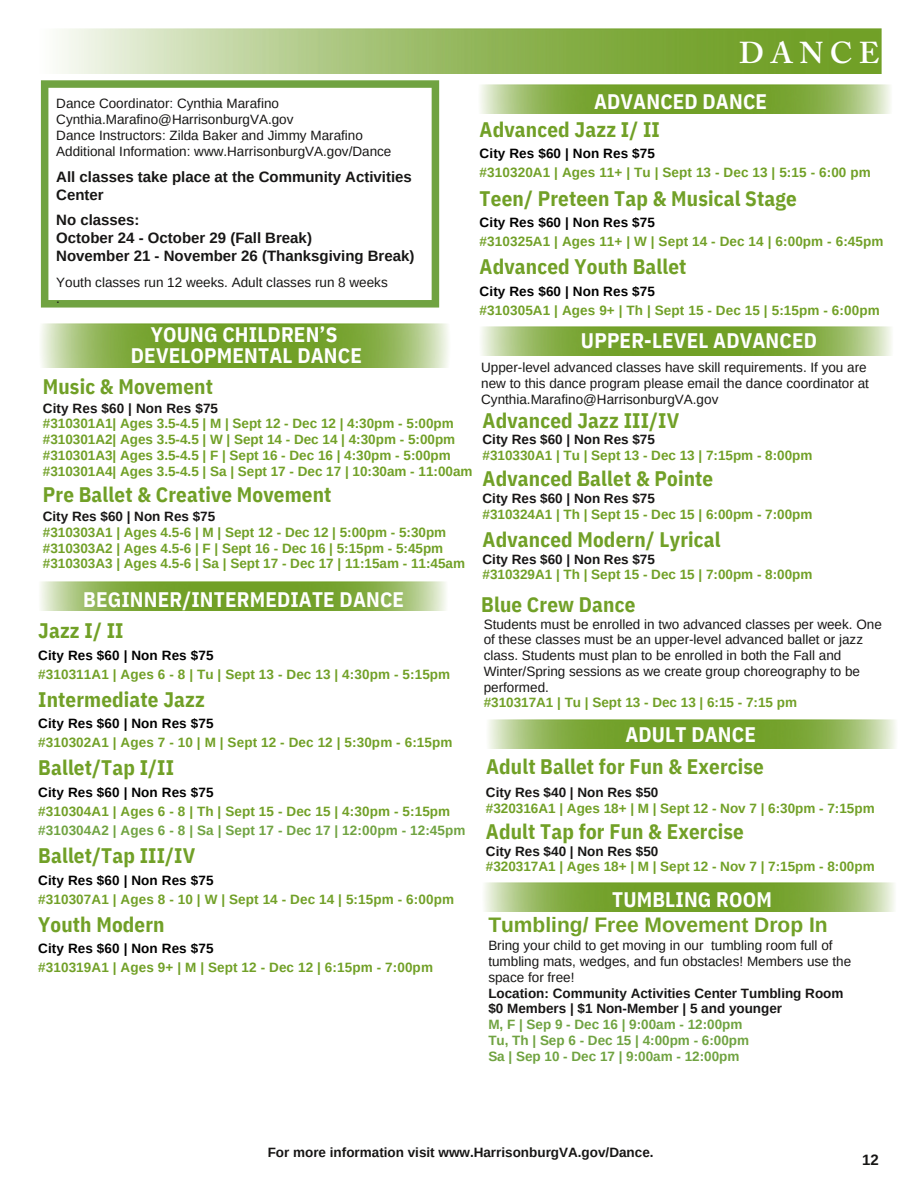
<style>
.page{position:relative;width:918px;height:1188px;background:#fff}
.page>*{position:absolute;margin:0;border:0;box-sizing:border-box;transform-origin:0 0}
.t1{font:600 30px "Adobe Caslon Pro";letter-spacing:.21em;color:#fff}
.t2{font:700 21px "IBM Plex Sans Cond";letter-spacing:.01em;color:#71a027}
.t3{font:700 21px/20.2px "IBM Plex Sans Cond";letter-spacing:.01em;color:#fff;text-align:center}
.t4{font:700 21px "Arimo";color:#71a027}
.t5{font:700 15px/18px "Arimo";color:#171615}
.t6{font:700 13.5px/15.8px "Arimo";color:#71a027}
.t7{font:13.5px/15.8px "Arimo";color:#171615}
.t8{font:700 13.5px/15.8px "Arimo";color:#171615}
.t9{font:700 13.5px "Arimo";letter-spacing:.01em;color:#000}
.t10{font:700 13.5px/15.8px "Arimo";color:#70a341}
</style>
<div class="page">
<img style="left:40px;top:582px;width:406px;height:29px">
<img style="left:41px;top:324px;width:408px;height:43px">
<img style="left:59px;top:28px;width:822px;height:45px">
<img style="left:481px;top:326px;width:411px;height:29px">
<img style="left:484px;top:883px;width:411px;height:29px">
<img style="left:488px;top:720px;width:408px;height:29px">
<svg style="left:41px;top:80px;width:398px;height:228px"></svg>
<img style="left:480px;top:84px;width:411px;height:30px">
<h1 class="t1" style="left:739px;top:41px;width:142px">DANCE</h1>
<p class="t7" style="left:56px;top:95px;width:337px">Dance Coordinator: Cynthia Marafino Cynthia.Marafino@HarrisonburgVA.gov<br>Dance Instructors: Zilda Baker and Jimmy Marafino Additional Information: www.HarrisonburgVA.gov/Dance</p>
<p class="t5" style="left:56px;top:168px;width:357px">All classes take place at the Community Activities<br>Center</p>
<p class="t5" style="left:56px;top:211px;width:360px">No classes:<br>October 24 - October 29 (Fall Break)<br>November 21 - November 26 (Thanksgiving Break)</p>
<p class="t7" style="left:56px;top:274px;width:333px">Youth classes run 12 weeks. Adult classes run 8 weeks .</p>
<h2 class="t3" style="left:131px;top:324px;width:232px">YOUNG CHILDREN’S<br>DEVELOPMENTAL DANCE</h2>
<h2 class="t2" style="left:43px;top:372px;width:172px">Music &amp; Movement</h2>
<p class="t8" style="left:43px;top:400px;width:177px">City Res $60 | Non Res $75</p>
<p class="t6" style="left:43px;top:416px;width:431px">#310301A1| Ages 3.5-4.5 | M | Sept 12 - Dec 12 | 4:30pm - 5:00pm #310301A2| Ages 3.5-4.5 | W | Sept 14 - Dec 14 | 4:30pm - 5:00pm #310301A3| Ages 3.5-4.5 | F | Sept 16 - Dec 16 | 4:30pm - 5:00pm #310301A4| Ages 3.5-4.5 | Sa | Sept 17 - Dec 17 | 10:30am - 11:00am</p>
<h2 class="t2" style="left:43px;top:480px;width:290px">Pre Ballet &amp; Creative Movement</h2>
<p class="t8" style="left:43px;top:509px;width:174px">City Res $60 | Non Res $75</p>
<p class="t6" style="left:43px;top:524px;width:424px">#310303A1 | Ages 4.5-6 | M | Sept 12 - Dec 12 | 5:00pm - 5:30pm #310303A2 | Ages 4.5-6 | F | Sept 16 - Dec 16 | 5:15pm - 5:45pm #310303A3 | Ages 4.5-6 | Sa | Sept 17 - Dec 17 | 11:15am - 11:45am</p>
<h2 class="t3" style="left:83px;top:589px;width:322px">BEGINNER/INTERMEDIATE DANCE</h2>
<h2 class="t2" style="left:38px;top:617px;width:87px">Jazz I/ II</h2>
<p class="t9" style="left:38px;top:647px;width:177px">City Res $60 | Non Res $75</p>
<p class="t6" style="left:38px;top:666px;width:414px">#310311A1 | Ages 6 - 8 | Tu | Sept 13 - Dec 13 | 4:30pm - 5:15pm</p>
<h2 class="t2" style="left:38px;top:685px;width:168px">Intermediate Jazz</h2>
<p class="t9" style="left:38px;top:716px;width:177px">City Res $60 | Non Res $75</p>
<p class="t6" style="left:38px;top:735px;width:416px">#310302A1 | Ages 7 - 10 | M | Sept 12 - Dec 12 | 5:30pm - 6:15pm</p>
<h2 class="t2" style="left:38px;top:754px;width:137px">Ballet/Tap I/II</h2>
<p class="t9" style="left:38px;top:785px;width:177px">City Res $60 | Non Res $75</p>
<p class="t6" style="left:38px;top:803px;width:414px">#310304A1 | Ages 6 - 8 | Th | Sept 15 - Dec 15 | 4:30pm - 5:15pm</p>
<p class="t10" style="left:38px;top:823px;width:429px">#310304A2 | Ages 6 - 8 | Sa | Sept 17 - Dec 17 | 12:00pm - 12:45pm</p>
<h2 class="t2" style="left:38px;top:842px;width:159px">Ballet/Tap III/IV</h2>
<p class="t9" style="left:38px;top:872px;width:177px">City Res $60 | Non Res $75</p>
<p class="t6" style="left:38px;top:891px;width:417px">#310307A1 | Ages 8 - 10 | W | Sept 14 - Dec 14 | 5:15pm - 6:00pm</p>
<h2 class="t2" style="left:38px;top:910px;width:128px">Youth Modern</h2>
<p class="t9" style="left:38px;top:941px;width:177px">City Res $60 | Non Res $75</p>
<p class="t6" style="left:38px;top:960px;width:396px">#310319A1 | Ages 9+ | M | Sept 12 - Dec 12 | 6:15pm - 7:00pm</p>
<h2 class="t3" style="left:594px;top:91px;width:174px">ADVANCED DANCE</h2>
<h2 class="t2" style="left:480px;top:115px;width:182px">Advanced Jazz I/ II</h2>
<p class="t9" style="left:480px;top:146px;width:177px">City Res $60 | Non Res $75</p>
<p class="t6" style="left:480px;top:165px;width:393px">#310320A1 | Ages 11+ | Tu | Sept 13 - Dec 13 | 5:15 - 6:00 pm</p>
<h2 class="t2" style="left:480px;top:184px;width:319px">Teen/ Preteen Tap &amp; Musical Stage</h2>
<p class="t9" style="left:480px;top:215px;width:177px">City Res $60 | Non Res $75</p>
<p class="t6" style="left:480px;top:234px;width:405px">#310325A1 | Ages 11+ | W | Sept 14 - Dec 14 | 6:00pm - 6:45pm</p>
<h2 class="t2" style="left:480px;top:253px;width:208px">Advanced Youth Ballet</h2>
<p class="t9" style="left:480px;top:283px;width:177px">City Res $60 | Non Res $75</p>
<p class="t6" style="left:480px;top:302px;width:402px">#310305A1 | Ages 9+ | Th | Sept 15 - Dec 15 | 5:15pm - 6:00pm</p>
<h2 class="t3" style="left:581px;top:330px;width:238px">UPPER-LEVEL ADVANCED</h2>
<p class="t7" style="left:481px;top:360px;width:389px">Upper-level advanced classes have skill requirements. If you are new to this dance program please email the dance coordinator at<br>Cynthia.Marafino@HarrisonburgVA.gov</p>
<h2 class="t2" style="left:483px;top:406px;width:198px">Advanced Jazz III/IV</h2>
<p class="t8" style="left:483px;top:432px;width:174px">City Res $60 | Non Res $75</p>
<p class="t6" style="left:483px;top:448px;width:331px">#310330A1 | Tu | Sept 13 - Dec 13 | 7:15pm - 8:00pm</p>
<h2 class="t2" style="left:483px;top:465px;width:232px">Advanced Ballet &amp; Pointe</h2>
<p class="t8" style="left:483px;top:490px;width:174px">City Res $60 | Non Res $75</p>
<p class="t6" style="left:483px;top:506px;width:331px">#310324A1 | Th | Sept 15 - Dec 15 | 6:00pm - 7:00pm</p>
<h2 class="t2" style="left:483px;top:525px;width:240px">Advanced Modern/ Lyrical</h2>
<p class="t8" style="left:483px;top:551px;width:174px">City Res $60 | Non Res $75</p>
<p class="t6" style="left:483px;top:567px;width:331px">#310329A1 | Th | Sept 15 - Dec 15 | 7:00pm - 8:00pm</p>
<h2 class="t2" style="left:481px;top:590px;width:156px">Blue Crew Dance</h2>
<p class="t7" style="left:484px;top:616px;width:400px">Students must be enrolled in two advanced classes per week. One of these classes must be an upper-level advanced ballet or jazz class. Students must plan to be enrolled in both the Fall and Winter/Spring sessions as we create group choreography to be performed.</p>
<p class="t6" style="left:484px;top:695px;width:315px">#310317A1 | Tu | Sept 13 - Dec 13 | 6:15 - 7:15 pm</p>
<h2 class="t3" style="left:625px;top:724px;width:132px">ADULT DANCE</h2>
<h2 class="t2" style="left:486px;top:753px;width:279px">Adult Ballet for Fun &amp; Exercise</h2>
<p class="t8" style="left:486px;top:785px;width:174px">City Res $40 | Non Res $50</p>
<p class="t6" style="left:486px;top:800px;width:390px">#320316A1 | Ages 18+ | M | Sept 12 - Nov 7 | 6:30pm - 7:15pm</p>
<h2 class="t2" style="left:486px;top:817px;width:259px">Adult Tap for Fun &amp; Exercise</h2>
<p class="t8" style="left:486px;top:843px;width:174px">City Res $40 | Non Res $50</p>
<p class="t6" style="left:486px;top:859px;width:390px">#320317A1 | Ages 18+ | M | Sept 12 - Nov 7 | 7:15pm - 8:00pm</p>
<h2 class="t3" style="left:612px;top:889px;width:161px">TUMBLING ROOM</h2>
<h2 class="t4" style="left:488px;top:913px;width:341px">Tumbling/ Free Movement Drop In</h2>
<p class="t7" style="left:488px;top:938px;width:364px">Bring your child to get moving in our tumbling room full of tumbling mats, wedges, and fun obstacles! Members use the space for free!</p>
<p class="t8" style="left:488px;top:985px;width:357px">Location: Community Activities Center Tumbling Room $0 Members | $1 Non-Member | 5 and younger</p>
<p class="t10" style="left:488px;top:1017px;width:262px">M, F | Sep 9 - Dec 16 | 9:00am - 12:00pm<br>Tu, Th | Sep 6 - Dec 15 | 4:00pm - 6:00pm<br>Sa | Sep 10 - Dec 17 | 9:00am - 12:00pm</p>
<p class="t8" style="left:268px;top:1145px;width:387px">For more information visit www.HarrisonburgVA.gov/Dance.</p>
<p class="t5" style="left:862px;top:1151px;width:18px">12</p>
</div>
